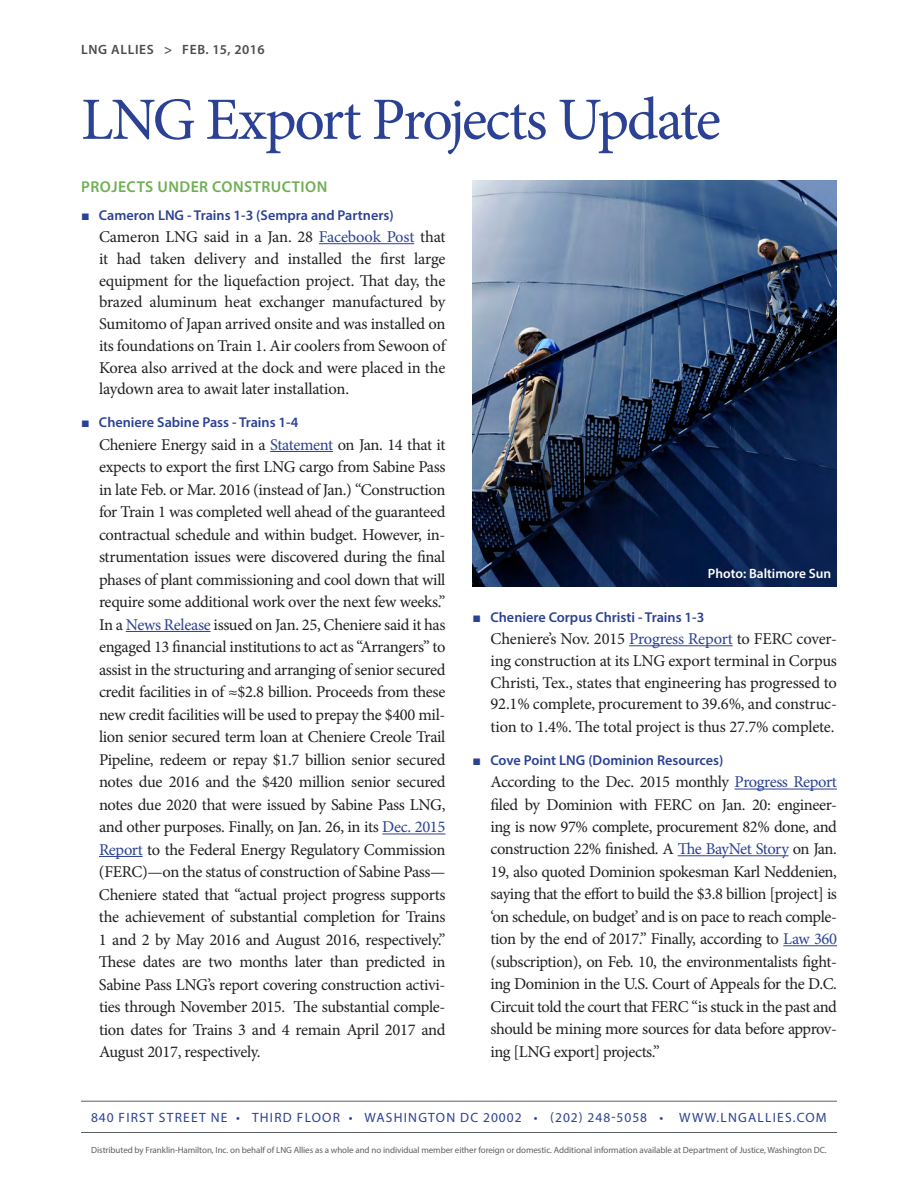
<style>
.page{position:relative;width:918px;height:1188px;background:#fff}
.page>*{position:absolute;margin:0;border:0;box-sizing:border-box;transform-origin:0 0}
.Headline_-_36_pt{font:60px "Minion Pro";letter-spacing:-.04em;color:#2b4194}
.Story_Body_Text{font:16.5px/22.5px "Minion Pro";letter-spacing:-.02em;color:#231f20;text-align:justify}
.GREEN_ALL_CAPS_-_Sto{font:600 15.75px "Myriad Pro";letter-spacing:.03em;color:#6fae53}
.t1{font:600 14.25px "Myriad Pro";color:#2b4194}
.t2{font:13.5px "Myriad Pro";letter-spacing:.09em;color:#2b4194}
.t3{font:600 13.5px "Myriad Pro";letter-spacing:.05em;color:#4b4c4d}
._10_15_Subhead{font:600 13.5px "Myriad Pro";color:#fff}
.Disclaimer{font:9px "Myriad Pro";letter-spacing:-.01em;color:#5c6063}
.s1{font-family:"Times New Roman";font-weight:400}
.s2{color:#2b4194}
</style>
<div class="page">
<hr style="left:81px;top:1101px;width:756px;height:1px;background:#5c6063">
<hr style="left:81px;top:1132px;width:756px;height:1px;background:#5c6063">
<hr style="left:319px;top:243px;width:95px;height:1px;background:#2b4194">
<hr style="left:270px;top:451px;width:63px;height:1px;background:#2b4194">
<hr style="left:126px;top:631px;width:85px;height:1px;background:#2b4194">
<hr style="left:382px;top:834px;width:64px;height:1px;background:#2b4194">
<hr style="left:99px;top:856px;width:44px;height:1px;background:#2b4194">
<hr style="left:629px;top:645px;width:104px;height:1px;background:#2b4194">
<hr style="left:735px;top:789px;width:102px;height:1px;background:#2b4194">
<hr style="left:678px;top:855px;width:111px;height:1px;background:#2b4194">
<hr style="left:783px;top:945px;width:54px;height:1px;background:#2b4194">
<img style="left:472px;top:180px;width:365px;height:407px">
<p class="t3" style="left:81px;top:41px;width:185px">LNG ALLIES &gt; FEB. 15, 2016</p>
<p class="Headline_-_36_pt" style="left:81px;top:79px;width:642px">LNG Export Projects Update</p>
<p class="GREEN_ALL_CAPS_-_Sto" style="left:81px;top:177px;width:248px">PROJECTS UNDER CONSTRUCTION</p>
<p class="t1" style="left:81px;top:206px;width:314px"><span class="s1">■</span> Cameron LNG - Trains 1-3 (Sempra and Partners)</p>
<p class="Story_Body_Text" style="left:99px;top:226px;width:348px;line-height:21.8px">Cameron LNG said in a Jan. 28 <span class="s2">Facebook Post</span> that it had taken delivery and installed the first large equipment for the liquefaction project. That day, the brazed aluminum heat exchanger manufactured by Sumitomo of Japan arrived onsite and was installed on its foundations on Train 1. Air coolers from Sewoon of Korea also arrived at the dock and were placed in the laydown area to await later installation.</p>
<p class="t1" style="left:81px;top:413px;width:219px"><span class="s1">■</span> Cheniere Sabine Pass - Trains 1-4</p>
<p class="Story_Body_Text" style="left:99px;top:433px;width:348px">Cheniere Energy said in a <span class="s2">Statement</span> on Jan. 14 that it expects to export the first LNG cargo from Sabine Pass in late Feb. or Mar. 2016 (instead of Jan.) “Construction for Train 1 was completed well ahead of the guaranteed contractual schedule and within budget. However, in&shy;strumentation issues were discovered during the final phases of plant commissioning and cool down that will require some additional work over the next few weeks.” In a <span class="s2">News Release</span> issued on Jan. 25, Cheniere said it has engaged 13 financial institutions to act as “Arrangers” to assist in the structuring and arranging of senior secured credit facilities in of ≈$2.8 billion. Proceeds from these new credit facilities will be used to prepay the $400 mil&shy;lion senior secured term loan at Cheniere Creole Trail Pipeline, redeem or repay $1.7 billion senior secured notes due 2016 and the $420 million senior secured notes due 2020 that were issued by Sabine Pass LNG, and other purposes. Finally, on Jan. 26, in its <span class="s2">Dec. 2015<br>Report</span> to the Federal Energy Regulatory Commission (FERC)—on the status of construction of Sabine Pass— Cheniere stated that “actual project progress supports the achievement of substantial completion for Trains 1 and 2 by May 2016 and August 2016, respectively.” These dates are two months later than predicted in Sabine Pass LNG’s report covering construction activi&shy;ties through November 2015. The substantial comple&shy;tion dates for Trains 3 and 4 remain April 2017 and August 2017, respectively.</p>
<p class="_10_15_Subhead" style="left:708px;top:565px;width:125px">Photo: Baltimore Sun</p>
<p class="t1" style="left:472px;top:609px;width:233px"><span class="s1">■</span> Cheniere Corpus Christi - Trains 1-3</p>
<p class="Story_Body_Text" style="left:490px;top:628px;width:348px;line-height:21.9px">Cheniere’s Nov. 2015 <span class="s2">Progress Report</span> to FERC cover&shy;ing construction at its LNG export terminal in Corpus Christi, Tex., states that engineering has progressed to 92.1% complete, procurement to 39.6%, and construc&shy;tion to 1.4%. The total project is thus 27.7% complete.</p>
<p class="t1" style="left:472px;top:751px;width:252px"><span class="s1">■</span> Cove Point LNG (Dominion Resources)</p>
<p class="Story_Body_Text" style="left:490px;top:771px;width:348px">According to the Dec. 2015 monthly <span class="s2">Progress Report </span>filed by Dominion with FERC on Jan. 20: engineer&shy;ing is now 97% complete, procurement 82% done, and construction 22% finished. A <span class="s2">The BayNet Story</span> on Jan.<br>19, also quoted Dominion spokesman Karl Neddenien, saying that the effort to build the $3.8 billion [project] is ‘on schedule, on budget’ and is on pace to reach comple&shy;tion by the end of 2017.” Finally, according to <span class="s2">Law 360 </span>(subscription), on Feb. 10, the environmentalists fight&shy;ing Dominion in the U.S. Court of Appeals for the D.C.<br>Circuit told the court that FERC “is stuck in the past and should be mining more sources for data before approv&shy;ing [LNG export] projects.”</p>
<p class="t2" style="left:91px;top:1109px;width:737px">840 FIRST STREET NE • THIRD FLOOR • WASHINGTON DC 20002 • (202) 248-5058 • WWW.LNGALLIES.COM</p>
<p class="Disclaimer" style="left:91px;top:1144px;width:737px">Distributed by Franklin-Hamilton, Inc. on behalf of LNG Allies as a whole and no individual member either foreign or domestic. Additional information available at Department of Justice, Washington DC.</p>
</div>
